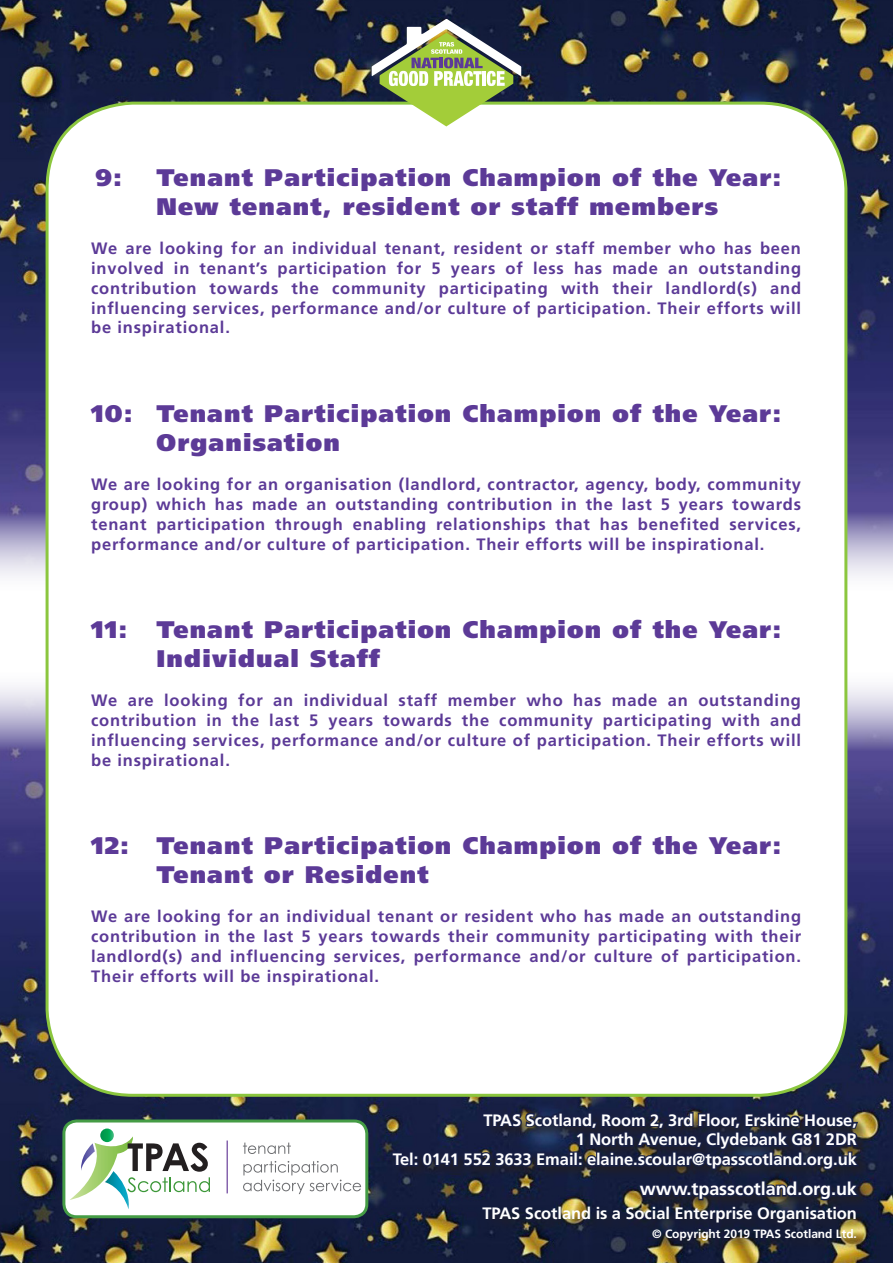
<style>
.page{position:relative;width:893px;height:1263px;background:#fff}
.page>*{position:absolute;margin:0;border:0;box-sizing:border-box;transform-origin:0 0}
.t1{font:900 24px/28.8px "Frutiger";letter-spacing:.05em;color:#5c3a97}
.t2{font:700 18px "Frutiger";letter-spacing:-.005em;color:#fff}
.t3{font:700 16.5px/19.8px "Frutiger";letter-spacing:.05em;color:#5c3a97;text-align:justify}
.t4{font:700 16.5px/19.8px "Frutiger";letter-spacing:-.005em;color:#fff;text-align:right}
.t5{font:700 12px "Frutiger";letter-spacing:-.005em;color:#fff}
</style>
<div class="page">
<img style="left:0;top:666px;width:893px;height:597px">
<img style="left:0;top:0;width:893px;height:597px">
<div style="left:47px;top:103px;width:799px;height:992px;background:#fff;border-radius:86px"></div>
<div style="left:390px;top:1110px;width:482px;height:144px;background:#231f20;opacity:.75"></div>
<svg style="left:390px;top:1101px;width:472px;height:129px;background:#1e253d"></svg>
<div style="left:64px;top:1121px;width:303px;height:96px;background:#fff;border-radius:13px"></div>
<svg style="left:100px;top:1128px;width:14px;height:14px"></svg>
<svg style="left:70px;top:1136px;width:140px;height:73px"></svg>
<svg style="left:243px;top:1142px;width:48px;height:12px"></svg>
<svg style="left:243px;top:1161px;width:118px;height:33px"></svg>
<hr style="left:227px;top:1140px;width:1px;height:53px;background:#5b2e91">
<div style="left:62px;top:1119px;width:306px;height:99px;border:3px solid #459c45;border-radius:13px"></div>
<svg style="left:372px;top:19px;width:149px;height:108px"></svg>
<h1 class="t1" style="left:96px;top:163px;width:28px">9:</h1>
<h1 class="t1" style="left:157px;top:163px;width:626px">Tenant Participation Champion of the Year:<br>New tenant, resident or staff members</h1>
<p class="t3" style="left:91px;top:238px;width:711px">We are looking for an individual tenant, resident or staff member who has been involved in tenant’s participation for 5 years of less has made an outstanding contribution towards the community participating with their landlord(s) and influencing services, performance and/or culture of participation. Their efforts will be inspirational.</p>
<h1 class="t1" style="left:157px;top:399px;width:626px;text-indent:-65px">10: Tenant Participation Champion of the Year:<br>Organisation</h1>
<p class="t3" style="left:91px;top:474px;width:711px">We are looking for an organisation (landlord, contractor, agency, body, community group) which has made an outstanding contribution in the last 5 years towards tenant participation through enabling relationships that has benefited services, performance and/or culture of participation. Their efforts will be inspirational.</p>
<h1 class="t1" style="left:157px;top:615px;width:626px;text-indent:-65px">11: Tenant Participation Champion of the Year:<br>Individual Staff</h1>
<p class="t3" style="left:91px;top:690px;width:711px">We are looking for an individual staff member who has made an outstanding contribution in the last 5 years towards the community participating with and influencing services, performance and/or culture of participation. Their efforts will be inspirational.</p>
<h1 class="t1" style="left:157px;top:831px;width:626px;text-indent:-65px">12: Tenant Participation Champion of the Year:<br>Tenant or Resident</h1>
<p class="t3" style="left:91px;top:906px;width:712px">We are looking for an individual tenant or resident who has made an outstanding contribution in the last 5 years towards their community participating with their landlord(s) and influencing services, performance and/or culture of participation.<br>Their efforts will be inspirational.</p>
<p class="t4" style="left:393px;top:1110px;width:466px">TPAS Scotland, Room 2, 3rd Floor, Erskine House,<br>1 North Avenue, Clydebank G81 2DR<br>Tel: 0141 552 3633 Email: elaine.scoular@tpasscotland.org.uk</p>
<p class="t2" style="left:640px;top:1178px;width:219px">www.tpasscotland.org.uk</p>
<p class="t4" style="left:482px;top:1203px;width:376px">TPAS Scotland is a Social Enterprise Organisation</p>
<p class="t5" style="left:652px;top:1227px;width:206px">© Copyright 2019 TPAS Scotland Ltd.</p>
</div>
